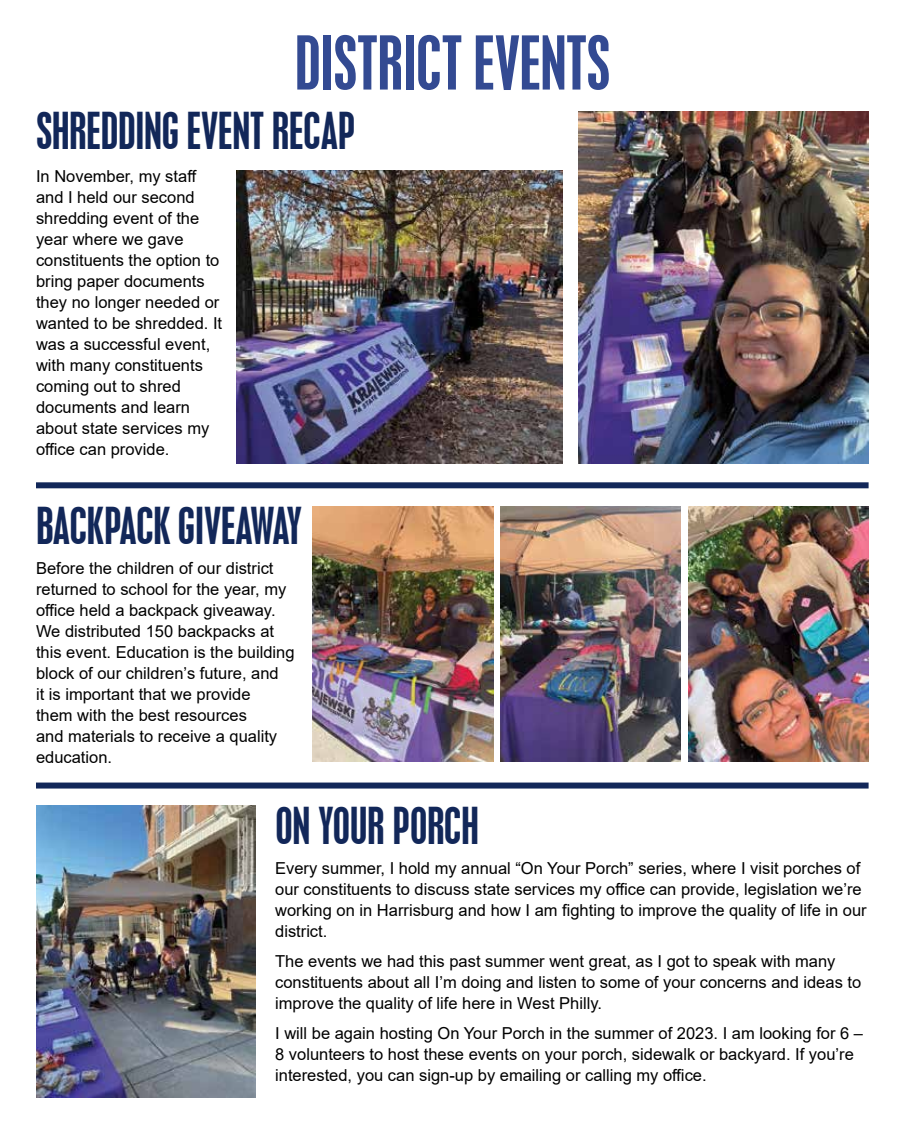
<style>
.page{position:relative;width:902px;height:1134px;background:#fff}
.page>*{position:absolute;margin:0;border:0;box-sizing:border-box;transform-origin:0 0}
.t1{font:condensed 66px "Placard";color:#334a92}
.t2{font:condensed 45px "Placard";color:#122759}
.t3{font:16.5px/21px "Arial";color:#000}
</style>
<div class="page">
<div style="left:36px;top:482px;width:832px;height:6px;background:#122759"></div>
<div style="left:36px;top:783px;width:832px;height:6px;background:#122759"></div>
<img style="left:579px;top:111px;width:289px;height:353px">
<img style="left:236px;top:170px;width:326px;height:294px">
<img style="left:688px;top:507px;width:180px;height:254px">
<img style="left:313px;top:507px;width:180px;height:254px">
<img style="left:500px;top:507px;width:181px;height:254px">
<img style="left:36px;top:806px;width:219px;height:292px">
<h1 class="t1" style="left:295px;top:22px;width:316px">DISTRICT EVENTS</h1>
<h2 class="t2" style="left:36px;top:103px;width:321px">SHREDDING EVENT RECAP</h2>
<p class="t3" style="left:36px;top:166px;width:188px">In November, my staff and I held our second shredding event of the year where we gave constituents the option to bring paper documents they no longer needed or wanted to be shredded. It was a successful event, with many constituents coming out to shred documents and learn about state services my office can provide.</p>
<h2 class="t2" style="left:36px;top:498px;width:268px">BACKPACK GIVEAWAY</h2>
<p class="t3" style="left:36px;top:558px;width:260px">Before the children of our district returned to school for the year, my office held a backpack giveaway.<br>We distributed 150 backpacks at this event. Education is the building block of our children’s future, and<br>it is important that we provide<br>them with the best resources<br>and materials to receive a quality education.</p>
<h2 class="t2" style="left:275px;top:798px;width:205px">ON YOUR PORCH</h2>
<p class="t3" style="left:275px;top:857px;width:593px">Every summer, I hold my annual “On Your Porch” series, where I visit porches of our constituents to discuss state services my office can provide, legislation we’re working on in Harrisburg and how I am fighting to improve the quality of life in our district.</p>
<p class="t3" style="left:275px;top:950px;width:588px">The events we had this past summer went great, as I got to speak with many constituents about all I’m doing and listen to some of your concerns and ideas to improve the quality of life here in West Philly.</p>
<p class="t3" style="left:275px;top:1022px;width:589px">I will be again hosting On Your Porch in the summer of 2023. I am looking for 6 –<br>8 volunteers to host these events on your porch, sidewalk or backyard. If you’re interested, you can sign-up by emailing or calling my office.</p>
</div>
